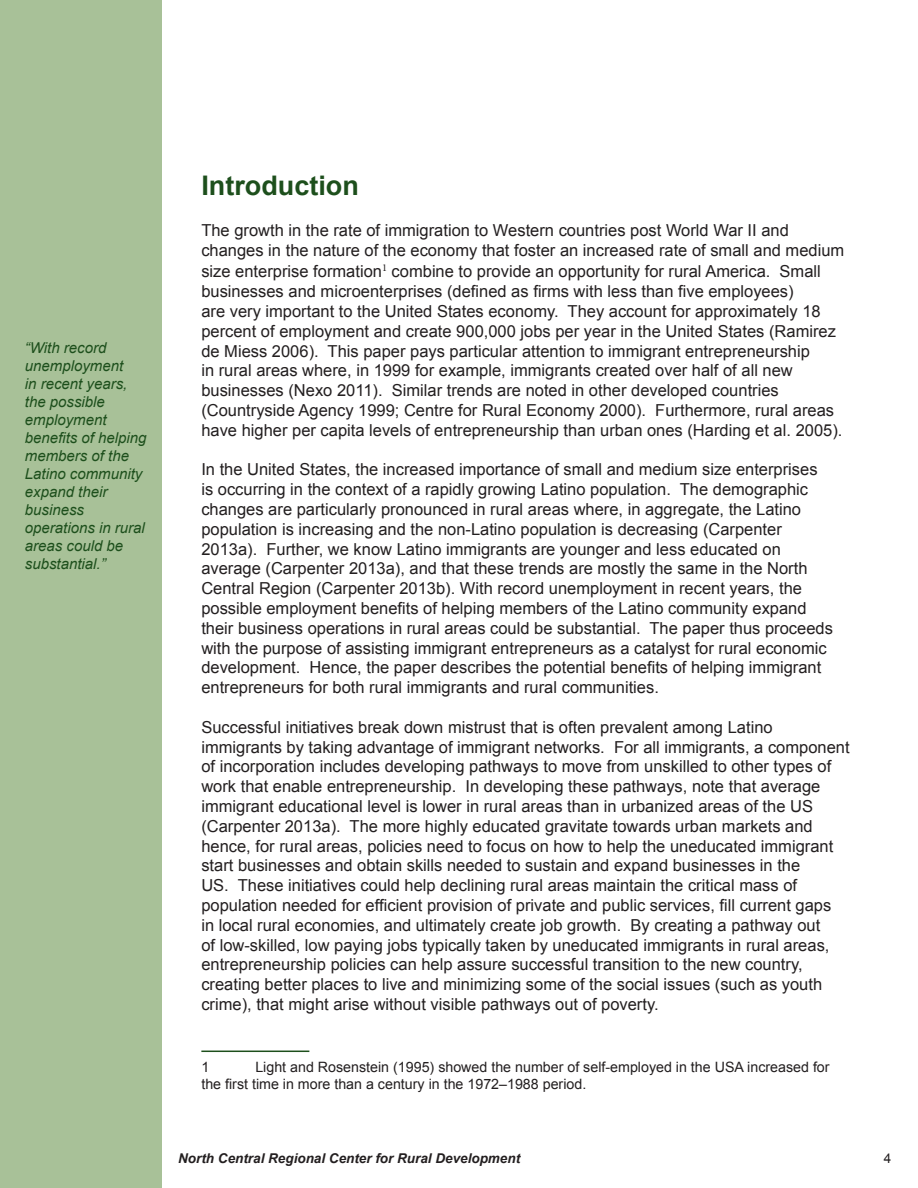
<style>
.page{position:relative;width:918px;height:1188px;background:#fff}
.page>*{position:absolute;margin:0;border:0;box-sizing:border-box;transform-origin:0 0}
.t1{font:700 27px "Arial";color:#1d4f1c}
.t2{font:16.5px/19.8px "Arial";color:#231f20}
.t3{font:italic 15px/18px "Arial";color:#1d4f1c}
.t4{font:14.25px/17.1px "Arial";color:#231f20}
.t5{font:italic 700 13.5px "Arial";color:#231f20}
.t6{font:13.5px "Arial";color:#231f20}
</style>
<div class="page">
<div style="left:0;top:0;width:162px;height:1188px;background:#a8c198"></div>
<hr style="left:201px;top:1051px;width:108px;height:1px;background:#1d4f1c">
<p class="t3" style="left:25px;top:339px;width:123px">“With record unemployment<br>in recent years, the possible employment benefits of helping members of the<br>Latino community expand their business operations in rural areas could be substantial.”</p>
<p class="t1" style="left:201px;top:167px;width:159px">Introduction</p>
<p class="t2" style="left:201px;top:220px;width:644px">The growth in the rate of immigration to Western countries post World War II and changes in the nature of the economy that foster an increased rate of small and medium</p>
<p class="t2" style="left:201px;top:262px;width:643px">size enterprise formation<sup>1</sup> combine to provide an opportunity for rural America. Small businesses and microenterprises (defined as firms with less than five employees)<br>are very important to the United States economy. They account for approximately 18 percent of employment and create 900,000 jobs per year in the United States (Ramirez de Miess 2006). This paper pays particular attention to immigrant entrepreneurship<br>in rural areas where, in 1999 for example, immigrants created over half of all new businesses (Nexo 2011). Similar trends are noted in other developed countries (Countryside Agency 1999; Centre for Rural Economy 2000). Furthermore, rural areas have higher per capita levels of entrepreneurship than urban ones (Harding et al. 2005).</p>
<p class="t2" style="left:201px;top:460px;width:633px">In the United States, the increased importance of small and medium size enterprises is occurring in the context of a rapidly growing Latino population. The demographic changes are particularly pronounced in rural areas where, in aggregate, the Latino population is increasing and the non-Latino population is decreasing (Carpenter 2013a). Further, we know Latino immigrants are younger and less educated on average (Carpenter 2013a), and that these trends are mostly the same in the North Central Region (Carpenter 2013b). With record unemployment in recent years, the possible employment benefits of helping members of the Latino community expand their business operations in rural areas could be substantial. The paper thus proceeds with the purpose of assisting immigrant entrepreneurs as a catalyst for rural economic development. Hence, the paper describes the potential benefits of helping immigrant entrepreneurs for both rural immigrants and rural communities.</p>
<p class="t2" style="left:201px;top:717px;width:650px">Successful initiatives break down mistrust that is often prevalent among Latino immigrants by taking advantage of immigrant networks. For all immigrants, a component of incorporation includes developing pathways to move from unskilled to other types of work that enable entrepreneurship. In developing these pathways, note that average immigrant educational level is lower in rural areas than in urbanized areas of the US (Carpenter 2013a). The more highly educated gravitate towards urban markets and hence, for rural areas, policies need to focus on how to help the uneducated immigrant start businesses and obtain skills needed to sustain and expand businesses in the<br>US. These initiatives could help declining rural areas maintain the critical mass of population needed for efficient provision of private and public services, fill current gaps<br>in local rural economies, and ultimately create job growth. By creating a pathway out<br>of low-skilled, low paying jobs typically taken by uneducated immigrants in rural areas, entrepreneurship policies can help assure successful transition to the new country, creating better places to live and minimizing some of the social issues (such as youth crime), that might arise without visible pathways out of poverty.</p>
<p class="t4" style="left:201px;top:1058px;width:630px;text-indent:54px">Light and Rosenstein (1995) showed the number of self-employed in the USA increased for the first time in more than a century in the 1972–1988 period.</p>
<p class="t4" style="left:201px;top:1058px;width:9px">1</p>
<p class="t5" style="left:178px;top:1150px;width:344px">North Central Regional Center for Rural Development</p>
<p class="t6" style="left:884px;top:1150px;width:9px">4</p>
</div>
